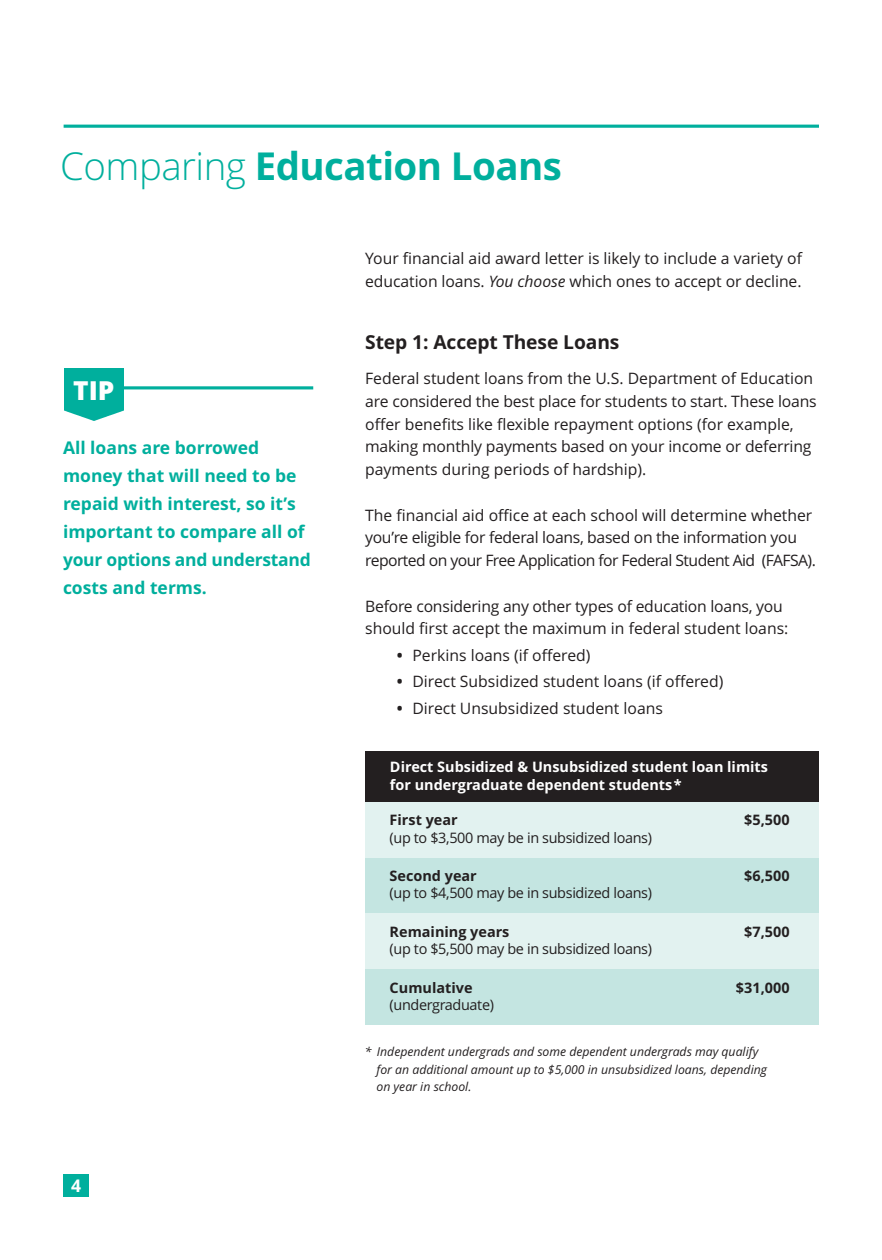
<style>
.page{position:relative;width:882px;height:1260px;background:#fff}
.page>*{position:absolute;margin:0;border:0;box-sizing:border-box;transform-origin:0 0}
.t1{font:700 38.5px "Open Sans";letter-spacing:-.015em;color:#00af9d}
.t2{font:800 26.25px "Open Sans";color:#fff}
.t3{font:700 19.25px "Open Sans";letter-spacing:-.005em;color:#231f20}
.t4{font:700 17.5px/28px "Open Sans";color:#00af9d}
.t5{font:700 17.5px "Open Sans";color:#fff}
.t6{font:15.75px/22.8px "Open Sans";color:#231f20}
.t7{font:15.75px/22.8px "Open Sans";letter-spacing:-.02em;color:#231f20}
.t8{font:14.35px "Open Sans";letter-spacing:-.025em;color:#231f20}
.t9{font:700 14.35px/17.5px "Open Sans";color:#fff}
.t10{font:700 14.35px "Open Sans";color:#231f20}
.t11{font:italic 12.25px/17.5px "Open Sans";color:#231f20}
.s1{font-weight:300}
.s2{font-style:italic}
.s3{font-weight:700}
</style>
<div class="page">
<div style="left:365px;top:801px;width:454px;height:57px;background:#e2f2f0"></div>
<div style="left:365px;top:751px;width:454px;height:50px;background:#231f20"></div>
<hr style="left:64px;top:125px;width:755px;height:3px;background:#00af9d">
<div style="left:63px;top:1175px;width:26px;height:22px;background:#00af9d"></div>
<div style="left:365px;top:858px;width:454px;height:56px;background:#c4e5e1"></div>
<div style="left:365px;top:914px;width:454px;height:55px;background:#e2f2f0"></div>
<hr style="left:74px;top:386px;width:239px;height:3px;background:#00af9d">
<img style="left:64px;top:368px;width:60px;height:52px">
<div style="left:365px;top:969px;width:454px;height:56px;background:#c4e5e1"></div>
<h1 class="t1" style="left:60px;top:144px;width:503px"><span class="s1">Comparing</span> Education Loans</h1>
<h2 class="t2" style="left:73px;top:376px;width:43px">TIP</h2>
<p class="t4" style="left:63px;top:434px;width:249px">All loans are borrowed money that will need to be repaid with interest, so it’s important to compare all of your options and understand costs and terms.</p>
<p class="t5" style="left:71px;top:1176px;width:11px">4</p>
<p class="t6" style="left:365px;top:247px;width:438px">Your financial aid award letter is likely to include a variety of education loans. <span class="s2">You choose</span> which ones to accept or decline.</p>
<p class="t3" style="left:365px;top:331px;width:256px">Step 1: Accept These Loans</p>
<p class="t6" style="left:365px;top:367px;width:453px">Federal student loans from the U.S. Department of Education are considered the best place for students to start. These loans offer benefits like flexible repayment options (for example, making monthly payments based on your income or deferring payments during periods of hardship).</p>
<p class="t7" style="left:365px;top:504px;width:452px">The financial aid office at each school will determine whether you’re eligible for federal loans, based on the information you reported on your Free Application for Federal Student Aid (FAFSA).</p>
<p class="t6" style="left:365px;top:595px;width:425px">Before considering any other types of education loans, you should first accept the maximum in federal student loans:</p>
<p class="t6" style="left:397px;top:644px;width:195px"><span class="s3">•</span> Perkins loans (if offered)</p>
<p class="t6" style="left:397px;top:671px;width:328px"><span class="s3">•</span> Direct Subsidized student loans (if offered)</p>
<p class="t6" style="left:397px;top:697px;width:268px"><span class="s3">•</span> Direct Unsubsidized student loans</p>
<p class="t9" style="left:390px;top:759px;width:380px">Direct Subsidized &amp; Unsubsidized student loan limits for undergraduate dependent students*</p>
<p class="t10" style="left:390px;top:812px;width:70px">First year</p>
<p class="t10" style="left:744px;top:812px;width:47px">$5,500</p>
<p class="t8" style="left:390px;top:829px;width:264px">(up to $3,500 may be in subsidized loans)</p>
<p class="t10" style="left:390px;top:868px;width:89px">Second year</p>
<p class="t10" style="left:744px;top:868px;width:47px">$6,500</p>
<p class="t8" style="left:390px;top:885px;width:264px">(up to $4,500 may be in subsidized loans)</p>
<p class="t10" style="left:390px;top:924px;width:121px">Remaining years</p>
<p class="t10" style="left:744px;top:924px;width:47px">$7,500</p>
<p class="t8" style="left:390px;top:941px;width:264px">(up to $5,500 may be in subsidized loans)</p>
<p class="t10" style="left:390px;top:979px;width:84px">Cumulative</p>
<p class="t10" style="left:736px;top:979px;width:55px">$31,000</p>
<p class="t8" style="left:390px;top:997px;width:106px">(undergraduate)</p>
<p class="t11" style="left:377px;top:1043px;width:392px;text-indent:-12px">* Independent undergrads and some dependent undergrads may qualify for an additional amount up to $5,000 in unsubsidized loans, depending on year in school.</p>
</div>
